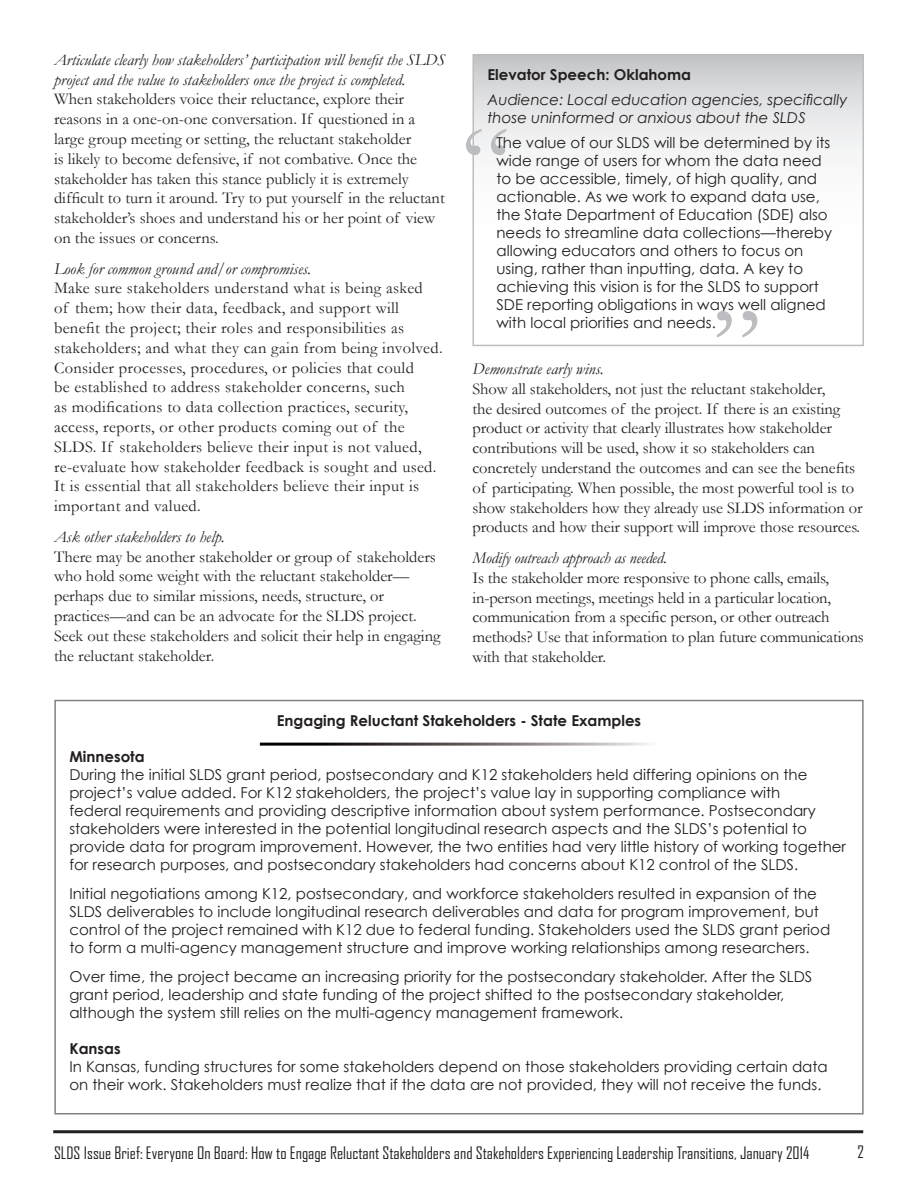
<style>
.page{position:relative;width:918px;height:1188px;background:#fff}
.page>*{position:absolute;margin:0;border:0;box-sizing:border-box;transform-origin:0 0}
.t1{font:108px "Garamond";color:#bcbdc0}
.t2{font:16.5px/19.8px "Garamond";color:#231f20}
.t3{font:16.5px/19.8px "Garamond";letter-spacing:.02em;color:#231f20}
.t4{font:italic 16.5px/19.8px "Garamond";color:#231f20}
.t5{font:16.5px "Agency FB";color:#231f20}
.t6{font:15px/18px "Century Gothic";color:#231f20}
.t7{font:700 15px "Century Gothic";color:#231f20}
.t8{font:italic 15px/18px "Century Gothic";color:#231f20}
</style>
<div class="page">
<hr style="left:53px;top:1130px;width:810px;height:3px;background:#231f20">
<div style="left:54px;top:700px;width:810px;height:414px;border:2px solid #808285"></div>
<svg style="left:475px;top:57px;width:386px;height:97px"></svg>
<div style="left:472px;top:54px;width:392px;height:292px;border:2px solid #bcbdc0"></div>
<h4 class="t4" style="left:54px;top:49px;width:393px">Articulate clearly how stakeholders’ participation will benefit the SLDS project and the value to stakeholders once the project is completed.</h4>
<p class="t2" style="left:54px;top:89px;width:392px">When stakeholders voice their reluctance, explore their reasons in a one-on-one conversation. If questioned in a large group meeting or setting, the reluctant stakeholder<br>is likely to become defensive, if not combative. Once the stakeholder has taken this stance publicly it is extremely difficult to turn it around. Try to put yourself in the reluctant stakeholder’s shoes and understand his or her point of view on the issues or concerns.</p>
<h4 class="t4" style="left:54px;top:258px;width:259px">Look for common ground and/or compromises.</h4>
<p class="t3" style="left:54px;top:278px;width:390px">Make sure stakeholders understand what is being asked<br>of them; how their data, feedback, and support will benefit the project; their roles and responsibilities as stakeholders; and what they can gain from being involved.<br>Consider processes, procedures, or policies that could<br>be established to address stakeholder concerns, such<br>as modifications to data collection practices, security, access, reports, or other products coming out of the SLDS. If stakeholders believe their input is not valued, re-evaluate how stakeholder feedback is sought and used.<br>It is essential that all stakeholders believe their input is important and valued.</p>
<h4 class="t4" style="left:54px;top:526px;width:172px">Ask other stakeholders to help.</h4>
<p class="t2" style="left:54px;top:546px;width:388px">There may be another stakeholder or group of stakeholders who hold some weight with the reluctant stakeholder— perhaps due to similar missions, needs, structure, or practices—and can be an advocate for the SLDS project.<br>Seek out these stakeholders and solicit their help in engaging the reluctant stakeholder.</p>
<h3 class="t7" style="left:488px;top:65px;width:205px">Elevator Speech: Oklahoma</h3>
<p class="t8" style="left:488px;top:90px;width:361px">Audience: Local education agencies, specifically those uninformed or anxious about the SLDS</p>
<h1 class="t1" style="left:461px;top:99px;width:50px">“</h1>
<p class="t6" style="left:496px;top:133px;width:337px">The value of our SLDS will be determined by its wide range of users for whom the data need to be accessible, timely, of high quality, and actionable. As we work to expand data use, the State Department of Education (SDE) also needs to streamline data collections—thereby allowing educators and others to focus on using, rather than inputting, data. A key to achieving this vision is for the SLDS to support SDE reporting obligations in ways well aligned with local priorities and needs.</p>
<h1 class="t1" style="left:713px;top:282px;width:50px">”</h1>
<h4 class="t4" style="left:473px;top:359px;width:133px">Demonstrate early wins.</h4>
<p class="t2" style="left:473px;top:379px;width:392px">Show all stakeholders, not just the reluctant stakeholder,<br>the desired outcomes of the project. If there is an existing product or activity that clearly illustrates how stakeholder contributions will be used, show it so stakeholders can concretely understand the outcomes and can see the benefits of participating. When possible, the most powerful tool is to show stakeholders how they already use SLDS information or products and how their support will improve those resources.</p>
<h4 class="t4" style="left:473px;top:548px;width:196px">Modify outreach approach as needed.</h4>
<p class="t2" style="left:473px;top:568px;width:393px">Is the stakeholder more responsive to phone calls, emails, in-person meetings, meetings held in a particular location, communication from a specific person, or other outreach methods? Use that information to plan future communications with that stakeholder.</p>
<h3 class="t7" style="left:277px;top:711px;width:366px">Engaging Reluctant Stakeholders - State Examples</h3>
<h4 class="t7" style="left:69px;top:747px;width:77px">Minnesota</h4>
<p class="t6" style="left:69px;top:765px;width:778px">During the initial SLDS grant period, postsecondary and K12 stakeholders held differing opinions on the project’s value added. For K12 stakeholders, the project’s value lay in supporting compliance with<br>federal requirements and providing descriptive information about system performance. Postsecondary stakeholders were interested in the potential longitudinal research aspects and the SLDS’s potential to provide data for program improvement. However, the two entities had very little history of working together for research purposes, and postsecondary stakeholders had concerns about K12 control of the SLDS.</p>
<p class="t6" style="left:69px;top:884px;width:763px">Initial negotiations among K12, postsecondary, and workforce stakeholders resulted in expansion of the SLDS deliverables to include longitudinal research deliverables and data for program improvement, but control of the project remained with K12 due to federal funding. Stakeholders used the SLDS grant period to form a multi-agency management structure and improve working relationships among researchers.</p>
<p class="t6" style="left:69px;top:967px;width:745px">Over time, the project became an increasing priority for the postsecondary stakeholder. After the SLDS grant period, leadership and state funding of the project shifted to the postsecondary stakeholder, although the system still relies on the multi-agency management framework.</p>
<h4 class="t7" style="left:69px;top:1039px;width:53px">Kansas</h4>
<p class="t6" style="left:69px;top:1057px;width:760px">In Kansas, funding structures for some stakeholders depend on those stakeholders providing certain data on their work. Stakeholders must realize that if the data are not provided, they will not receive the funds.</p>
<p class="t5" style="left:54px;top:1144px;width:757px">SLDS Issue Brief: Everyone On Board: How to Engage Reluctant Stakeholders and Stakeholders Experiencing Leadership Transitions, January 2014</p>
<p class="t5" style="left:858px;top:1142px;width:8px">2</p>
</div>
